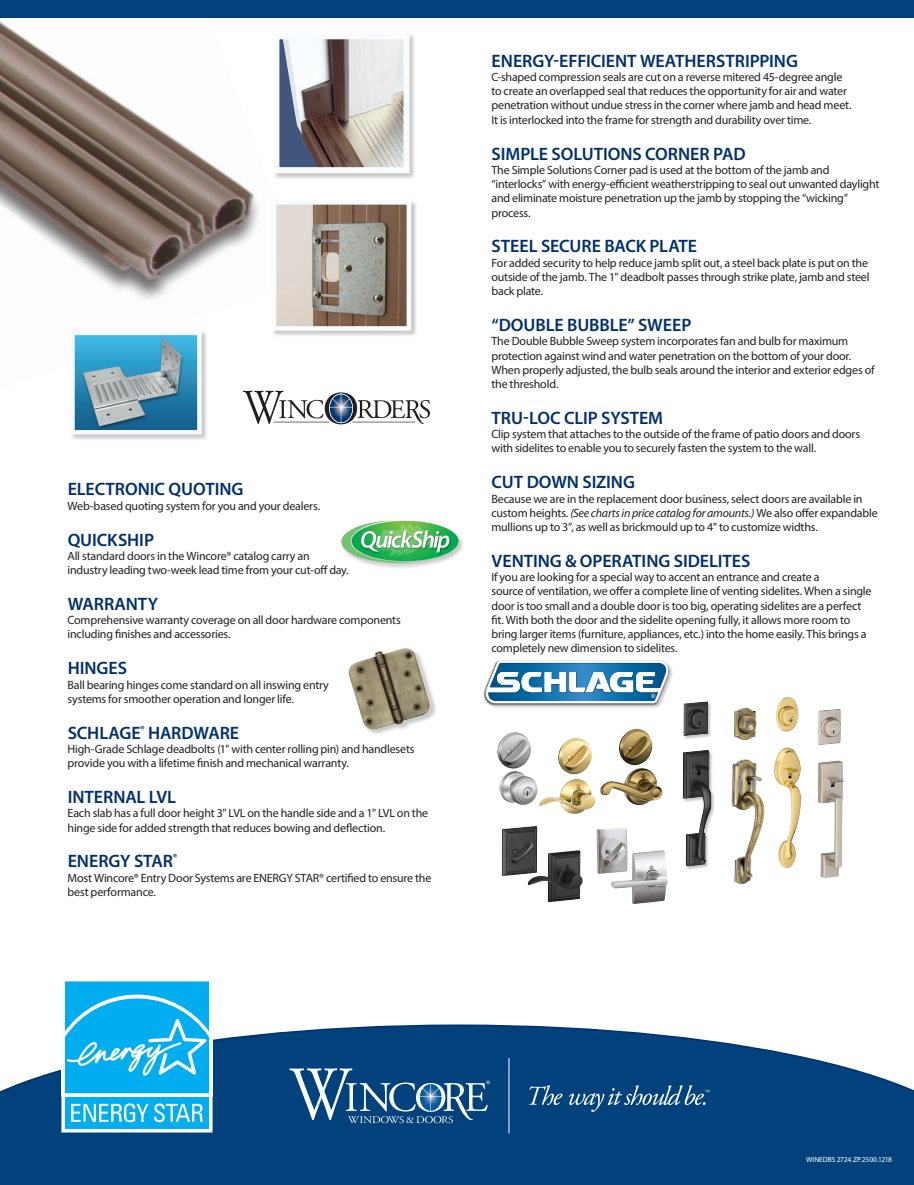
<style>
.page{position:relative;width:914px;height:1185px;background:#fff}
.page>*{position:absolute;margin:0;border:0;box-sizing:border-box;transform-origin:0 0}
.t1{font:600 18px "Myriad Pro";letter-spacing:-.005em;color:#00306d}
.t2{font:12px/14.2px "Myriad Pro";letter-spacing:-.015em;color:#231f20}
.t3{font:7.8px "Myriad";color:#fff}
.PUB{font:7.5px "Myriad Pro";letter-spacing:-.015em;color:#fff}
.s1{font-style:italic}
</style>
<div class="page">
<img style="left:0;top:21px;width:284px;height:370px">
<div style="left:273px;top:33px;width:143px;height:147px;background:#231f20;opacity:.25"></div>
<img style="left:282px;top:40px;width:120px;height:126px">
<div style="left:273px;top:33px;width:136px;height:140px;border:6px solid #f9fcfe"></div>
<div style="left:484px;top:661px;width:189px;height:49px;background:#231f20;opacity:.25"></div>
<img style="left:483px;top:660px;width:187px;height:46px">
<svg style="left:486px;top:661px;width:183px;height:42px"></svg>
<div style="left:272px;top:200px;width:146px;height:137px;background:#231f20;opacity:.25"></div>
<img style="left:277px;top:205px;width:129px;height:121px">
<div style="left:272px;top:200px;width:139px;height:131px;border:4px solid #f9fcfe"></div>
<div style="left:683px;top:702px;width:32px;height:168px;background:#231f20;opacity:.25"></div>
<img style="left:683px;top:701px;width:25px;height:51px">
<div style="left:348px;top:648px;width:89px;height:88px;background:#231f20;opacity:.25"></div>
<img style="left:349px;top:648px;width:81px;height:81px">
<div style="left:341px;top:520px;width:124px;height:50px;background:#231f20;opacity:.25"></div>
<img style="left:341px;top:520px;width:117px;height:43px">
<div style="left:70px;top:330px;width:138px;height:111px;background:#231f20;opacity:.25"></div>
<img style="left:75px;top:336px;width:122px;height:93px">
<div style="left:70px;top:331px;width:132px;height:103px;border:4px solid #f9fcfe"></div>
<div style="left:0;top:0;width:914px;height:18px;background:#01427c"></div>
<svg style="left:0;top:1024px;width:914px;height:161px;background:#1f588b"></svg>
<svg style="left:61px;top:981px;width:151px;height:151px"></svg>
<hr style="left:509px;top:1058px;width:1px;height:75px;background:#fff">
<svg style="left:529px;top:1085px;width:33px;height:20px"></svg>
<svg style="left:289px;top:1068px;width:199px;height:55px;background:#366a98"></svg>
<svg style="left:569px;top:1085px;width:140px;height:27px;background:#2b6191"></svg>
<svg style="left:243px;top:391px;width:187px;height:33px"></svg>
<hr style="left:352px;top:422px;width:63px;height:1px;background:#231f20">
<hr style="left:274px;top:422px;width:55px;height:1px;background:#231f20">
<img style="left:731px;top:707px;width:34px;height:178px">
<img style="left:818px;top:709px;width:23px;height:76px">
<img style="left:774px;top:697px;width:27px;height:171px">
<img style="left:535px;top:850px;width:43px;height:27px">
<img style="left:502px;top:826px;width:35px;height:50px">
<img style="left:611px;top:850px;width:51px;height:32px">
<img style="left:596px;top:828px;width:33px;height:46px">
<img style="left:558px;top:738px;width:34px;height:36px">
<img style="left:619px;top:729px;width:34px;height:36px">
<img style="left:497px;top:732px;width:34px;height:36px">
<img style="left:539px;top:779px;width:56px;height:35px">
<img style="left:600px;top:768px;width:63px;height:37px">
<svg style="left:503px;top:771px;width:12px;height:7px"></svg>
<p class="t1" style="left:68px;top:478px;width:177px">ELECTRONIC QUOTING</p>
<p class="t2" style="left:68px;top:498px;width:254px">Web-based quoting system for you and your dealers.</p>
<p class="t1" style="left:68px;top:528px;width:88px">QUICKSHIP</p>
<p class="t2" style="left:68px;top:548px;width:244px">All standard doors in the Wincore® catalog carry an</p>
<p class="t2" style="left:68px;top:563px;width:283px">industry leading two-week lead time from your cut-off day.</p>
<p class="t1" style="left:68px;top:592px;width:92px">WARRANTY</p>
<p class="t2" style="left:68px;top:613px;width:335px">Comprehensive warranty coverage on all door hardware components including finishes and accessories.</p>
<p class="t1" style="left:68px;top:657px;width:61px">HINGES</p>
<p class="t2" style="left:68px;top:677px;width:263px">Ball bearing hinges come standard on all inswing entry</p>
<p class="t2" style="left:68px;top:691px;width:228px">systems for smoother operation and longer life.</p>
<p class="t1" style="left:68px;top:721px;width:173px">SCHLAGE<sup>®</sup> HARDWARE</p>
<p class="t2" style="left:68px;top:741px;width:349px">High-Grade Schlage deadbolts (1" with center rolling pin) and handlesets</p>
<p class="t2" style="left:68px;top:756px;width:283px">provide you with a lifetime finish and mechanical warranty.</p>
<p class="t1" style="left:68px;top:785px;width:110px">INTERNAL LVL</p>
<p class="t2" style="left:68px;top:806px;width:362px">Each slab has a full door height 3" LVL on the handle side and a 1" LVL on the hinge side for added strength that reduces bowing and deflection.</p>
<p class="t1" style="left:68px;top:850px;width:111px">ENERGY STAR<sup>®</sup></p>
<p class="t2" style="left:68px;top:870px;width:365px">Most Wincore® Entry Door Systems are ENERGY STAR® certified to ensure the best performance.</p>
<p class="t1" style="left:491px;top:49px;width:308px">ENERGY-EFFICIENT WEATHERSTRIPPING</p>
<p class="t2" style="left:491px;top:70px;width:362px">C-shaped compression seals are cut on a reverse mitered 45-degree angle to create an overlapped seal that reduces the opportunity for air and water penetration without undue stress in the corner where jamb and head meet.</p>
<p class="t2" style="left:491px;top:112px;width:321px">It is interlocked into the frame for strength and durability over time.</p>
<p class="t1" style="left:491px;top:142px;width:255px">SIMPLE SOLUTIONS CORNER PAD</p>
<p class="t2" style="left:491px;top:162px;width:339px">The Simple Solutions Corner pad is used at the bottom of the jamb and</p>
<p class="t2" style="left:491px;top:177px;width:389px">“interlocks” with energy-efficient weatherstripping to seal out unwanted daylight and eliminate moisture penetration up the jamb by stopping the “wicking” process.</p>
<p class="t1" style="left:491px;top:235px;width:207px">STEEL SECURE BACK PLATE</p>
<p class="t2" style="left:491px;top:255px;width:380px">For added security to help reduce jamb split out, a steel back plate is put on the outside of the jamb. The 1" deadbolt passes through strike plate, jamb and steel back plate.</p>
<p class="t1" style="left:491px;top:313px;width:201px">“DOUBLE BUBBLE” SWEEP</p>
<p class="t2" style="left:491px;top:334px;width:385px">The Double Bubble Sweep system incorporates fan and bulb for maximum protection against wind and water penetration on the bottom of your door.<br>When properly adjusted, the bulb seals around the interior and exterior edges of the threshold.</p>
<p class="t1" style="left:491px;top:406px;width:173px">TRU-LOC CLIP SYSTEM</p>
<p class="t2" style="left:491px;top:427px;width:370px">Clip system that attaches to the outside of the frame of patio doors and doors with sidelites to enable you to securely fasten the system to the wall.</p>
<p class="t1" style="left:491px;top:471px;width:145px">CUT DOWN SIZING</p>
<p class="t2" style="left:491px;top:491px;width:388px">Because we are in the replacement door business, select doors are available in custom heights. <span class="s1">(See charts in price catalog for amounts.)</span> We also offer expandable mullions up to 3”, as well as brickmould up to 4" to customize widths.</p>
<p class="t1" style="left:491px;top:549px;width:260px">VENTING &amp; OPERATING SIDELITES</p>
<p class="t2" style="left:491px;top:570px;width:330px">If you are looking for a special way to accent an entrance and create a</p>
<p class="t2" style="left:491px;top:584px;width:382px">source of ventilation, we offer a complete line of venting sidelites. When a single door is too small and a double door is too big, operating sidelites are a perfect fit. With both the door and the sidelite opening fully, it allows more room to bring larger items (furniture, appliances, etc.) into the home easily. This brings a completely new dimension to sidelites.</p>
<p class="t3" style="left:486px;top:1079px;width:6px">®</p>
<p class="PUB" style="left:806px;top:1155px;width:87px">WINEDBS 2724.ZP.2500.1218</p>
</div>
